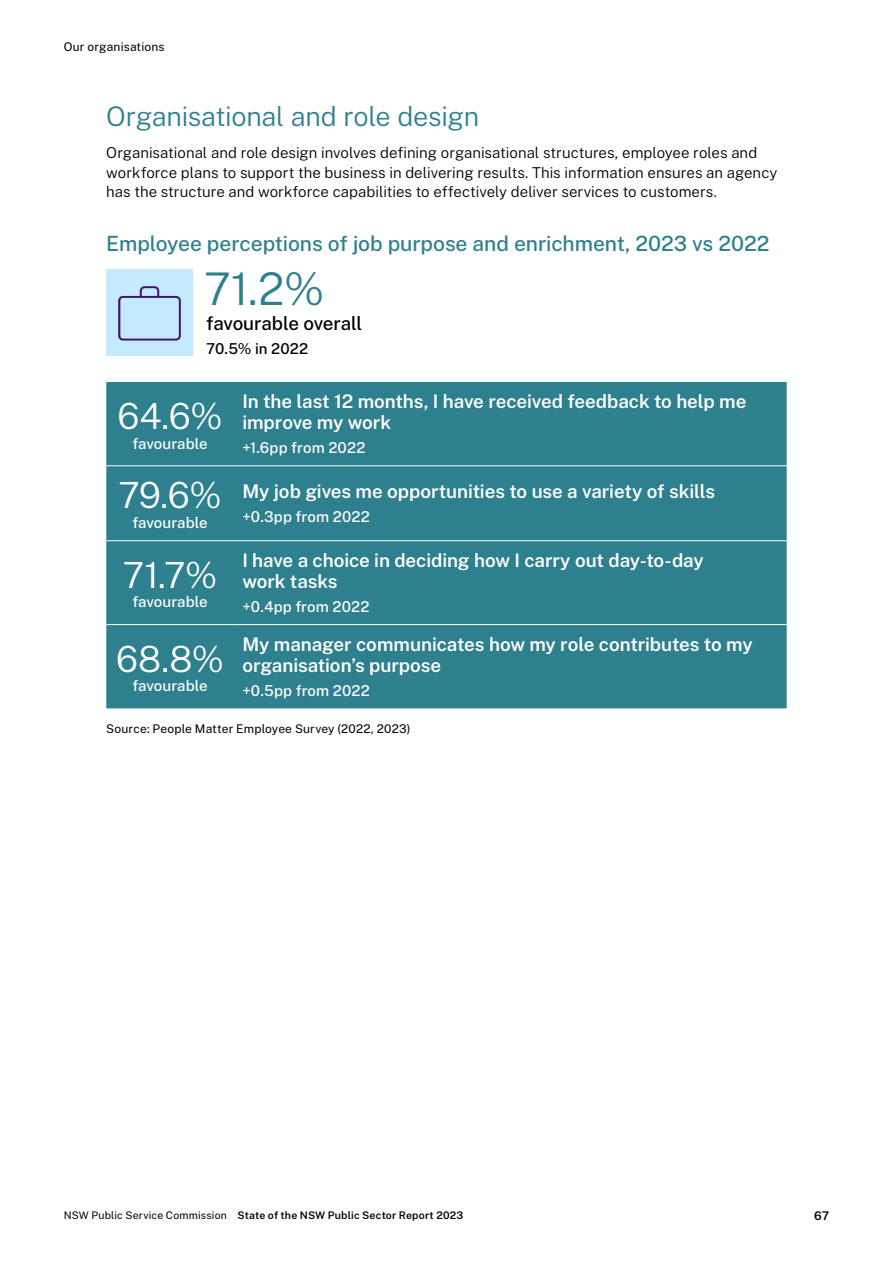
<style>
.page{position:relative;width:893px;height:1263px;background:#fff}
.page>*{position:absolute;margin:0;border:0;box-sizing:border-box;transform-origin:0 0}
.Infographic_Heading_1_30_30_Light{font:300 45px "Public Sans";color:#2e808e}
.Infographic_Heading_1_30_30_Light-2{font:300 36px "Public Sans";color:#fff}
.Heading_2_18_21_Light{font:300 27px "Public Sans";letter-spacing:-.01em;color:#2e808e}
.Heading_3_14_16_Medium{font:500 21px "Public Sans";letter-spacing:-.005em;color:#2e808e}
.Heading_4_12_5_14_SemiBold{font:600 18.75px/21px "Public Sans";letter-spacing:-.005em;color:#fff}
.Infographic_Heading_4_12_5_14_Medium{font:500 18.75px "Public Sans";letter-spacing:-.01em;color:#000}
.Body_10_13_Light{font:300 15px/19.5px "Public Sans";color:#000}
.Body_10_13_Light-2{font:500 15px "Public Sans";letter-spacing:.01em;color:#fff}
.Infographic_Heading_1_30_30_Light-3{font:500 15px "Public Sans";color:#fff}
.Heading_4_12_5_14_SemiBold-2{font:500 15px "Public Sans";letter-spacing:.01em;color:#fff}
.Infographic_Body_10_13_Medium{font:500 15px "Public Sans";letter-spacing:.01em;color:#000}
.Folios_Footers_Descriptors_8_10_Regular{font:12px "Public Sans";letter-spacing:.015em;color:#000}
.t1{font:600 12px "Public Sans";color:#000}
.t2{font:600 10.5px "Public Sans";letter-spacing:.02em;color:#000}
.s1{font-weight:400}
</style>
<div class="page">
<div style="left:106px;top:270px;width:87px;height:86px;background:#c3ebfd"></div>
<svg style="left:118px;top:286px;width:63px;height:55px"></svg>
<div style="left:106px;top:382px;width:681px;height:326px;background:#2e808e"></div>
<hr style="left:106px;top:465px;width:128px;height:1px;background:#fff">
<hr style="left:234px;top:465px;width:553px;height:1px;background:#fff">
<hr style="left:106px;top:540px;width:128px;height:1px;background:#fff">
<hr style="left:234px;top:540px;width:553px;height:1px;background:#fff">
<hr style="left:106px;top:624px;width:128px;height:1px;background:#fff">
<hr style="left:234px;top:624px;width:553px;height:1px;background:#fff">
<p class="Folios_Footers_Descriptors_8_10_Regular" style="left:64px;top:38px;width:102px">Our organisations</p>
<p class="Heading_2_18_21_Light" style="left:106px;top:97px;width:374px">Organisational and role design</p>
<p class="Body_10_13_Light" style="left:106px;top:142px;width:672px">Organisational and role design involves defining organisational structures, employee roles and workforce plans to support the business in delivering results. This information ensures an agency has the structure and workforce capabilities to effectively deliver services to customers.</p>
<p class="Heading_3_14_16_Medium" style="left:106px;top:228px;width:665px">Employee perceptions of job purpose and enrichment, 2023 vs 2022</p>
<p class="Infographic_Heading_1_30_30_Light" style="left:204px;top:257px;width:122px">71.2%</p>
<p class="Infographic_Heading_4_12_5_14_Medium" style="left:206px;top:310px;width:158px">favourable overall</p>
<p class="Infographic_Body_10_13_Medium" style="left:206px;top:337px;width:104px">70.5% in 2022</p>
<p class="Infographic_Heading_1_30_30_Light-2" style="left:117px;top:391px;width:107px">64.6%</p>
<p class="Infographic_Heading_1_30_30_Light-3" style="left:132px;top:432px;width:77px">favourable</p>
<p class="Infographic_Heading_1_30_30_Light-2" style="left:118px;top:471px;width:105px">79.6%</p>
<p class="Infographic_Heading_1_30_30_Light-3" style="left:132px;top:512px;width:77px">favourable</p>
<p class="Infographic_Heading_1_30_30_Light-2" style="left:123px;top:550px;width:96px">71.7%</p>
<p class="Infographic_Heading_1_30_30_Light-3" style="left:132px;top:591px;width:77px">favourable</p>
<p class="Heading_4_12_5_14_SemiBold" style="left:242px;top:390px;width:506px">In the last 12 months, I have received feedback to help me improve my work</p>
<p class="Body_10_13_Light-2" style="left:242px;top:437px;width:125px">+1.6pp from 2022</p>
<p class="Heading_4_12_5_14_SemiBold" style="left:242px;top:480px;width:474px">My job gives me opportunities to use a variety of skills</p>
<p class="Body_10_13_Light-2" style="left:242px;top:506px;width:129px">+0.3pp from 2022</p>
<p class="Heading_4_12_5_14_SemiBold" style="left:242px;top:549px;width:463px">I have a choice in deciding how I carry out day-to-day work tasks</p>
<p class="Heading_4_12_5_14_SemiBold-2" style="left:242px;top:596px;width:129px">+0.4pp from 2022</p>
<p class="Heading_4_12_5_14_SemiBold" style="left:242px;top:632px;width:512px">My manager communicates how my role contributes to my organisation’s purpose</p>
<p class="Body_10_13_Light-2" style="left:242px;top:679px;width:129px">+0.5pp from 2022</p>
<p class="Folios_Footers_Descriptors_8_10_Regular" style="left:106px;top:720px;width:306px">Source: People Matter Employee Survey (2022, 2023)</p>
<p class="Infographic_Heading_1_30_30_Light-2" style="left:116px;top:634px;width:109px">68.8%</p>
<p class="Infographic_Heading_1_30_30_Light-3" style="left:132px;top:675px;width:77px">favourable</p>
<p class="t2" style="left:64px;top:1208px;width:401px"><span class="s1">NSW Public Service Commission</span> State of the NSW Public Sector Report 2023</p>
<p class="t1" style="left:814px;top:1207px;width:17px">67</p>
</div>
